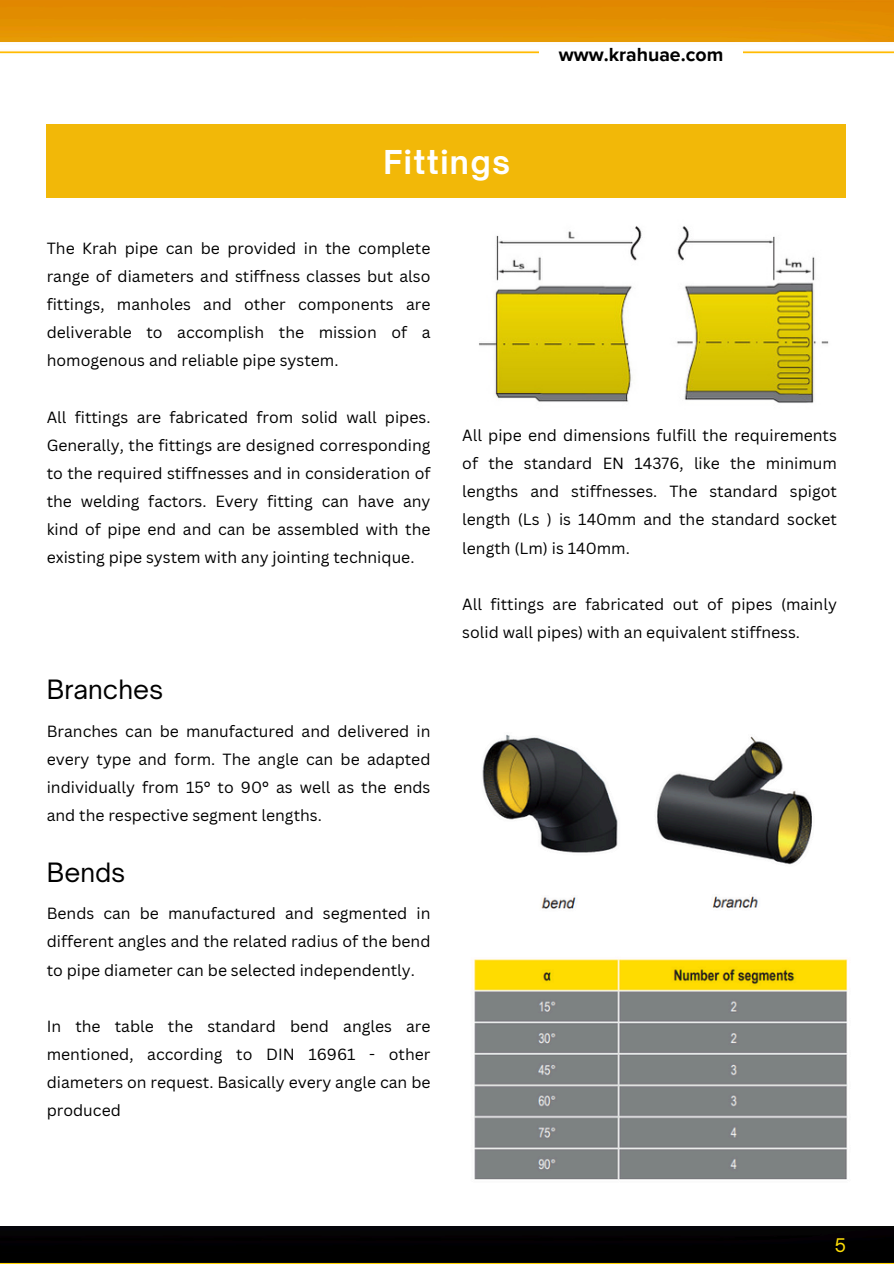
<style>
.page{position:relative;width:894px;height:1264px;background:#fff}
.page>*{position:absolute;margin:0;border:0;box-sizing:border-box;transform-origin:0 0}
.t1{font:700 31.5px "Open Sauce One";letter-spacing:.045em;color:#fff}
.t2{font:25.5px "Open Sauce One";color:#000}
.t3{font:700 19.5px "Proxima Nova";color:#000}
.t4{font:18px "Open Sauce One";color:#fede08}
.t5{font:15.75px/28.2px "Canva Sans";color:#000;text-align:justify}
</style>
<div class="page">
<img style="left:0;top:50px;width:893px;height:4px">
<img style="left:0;top:1262px;width:893px;height:1px">
<div style="left:47px;top:124px;width:798px;height:73px;background:#f2b808"></div>
<img style="left:479px;top:226px;width:350px;height:177px">
<img style="left:474px;top:735px;width:374px;height:445px">
<img style="left:0;top:0;width:893px;height:42px">
<img style="left:0;top:1226px;width:893px;height:36px">
<div style="left:539px;top:46px;width:203px;height:43px;background:#fff"></div>
<h3 class="t1" style="left:383px;top:142px;width:128px">Fittings</h3>
<h1 class="t5" style="left:47px;top:234px;width:385px">The Krah pipe can be provided in the complete range of diameters and stiffness classes but also fittings, manholes and other components are deliverable to accomplish the mission of a homogenous and reliable pipe system.</h1>
<h2 class="t3" style="left:558px;top:43px;width:166px">www.krahuae.com</h2>
<h4 class="t5" style="left:47px;top:402px;width:385px">All fittings are fabricated from solid wall pipes.<br>Generally, the fittings are designed corresponding to the required stiffnesses and in consideration of the welding factors. Every fitting can have any kind of pipe end and can be assembled with the existing pipe system with any jointing technique.</h4>
<p class="t2" style="left:47px;top:673px;width:118px">Branches</p>
<h4 class="t5" style="left:47px;top:716px;width:385px">Branches can be manufactured and delivered in every type and form. The angle can be adapted individually from 15° to 90° as well as the ends and the respective segment lengths.</h4>
<h4 class="t2" style="left:47px;top:856px;width:80px">Bends</h4>
<h4 class="t5" style="left:47px;top:899px;width:385px">Bends can be manufactured and segmented in different angles and the related radius of the bend to pipe diameter can be selected independently.</h4>
<h2 class="t5" style="left:47px;top:1011px;width:385px">In the table the standard bend angles are mentioned, according to DIN 16961 - other diameters on request. Basically every angle can be produced</h2>
<p class="t5" style="left:462px;top:421px;width:376px">All pipe end dimensions fulfill the requirements of the standard EN 14376, like the minimum lengths and stiffnesses. The standard spigot length (Ls ) is 140mm and the standard socket length (Lm) is 140mm.</p>
<p class="t5" style="left:462px;top:589px;width:376px">All fittings are fabricated out of pipes (mainly solid wall pipes) with an equivalent stiffness.</p>
<h4 class="t4" style="left:834px;top:1233px;width:13px">5</h4>
</div>
